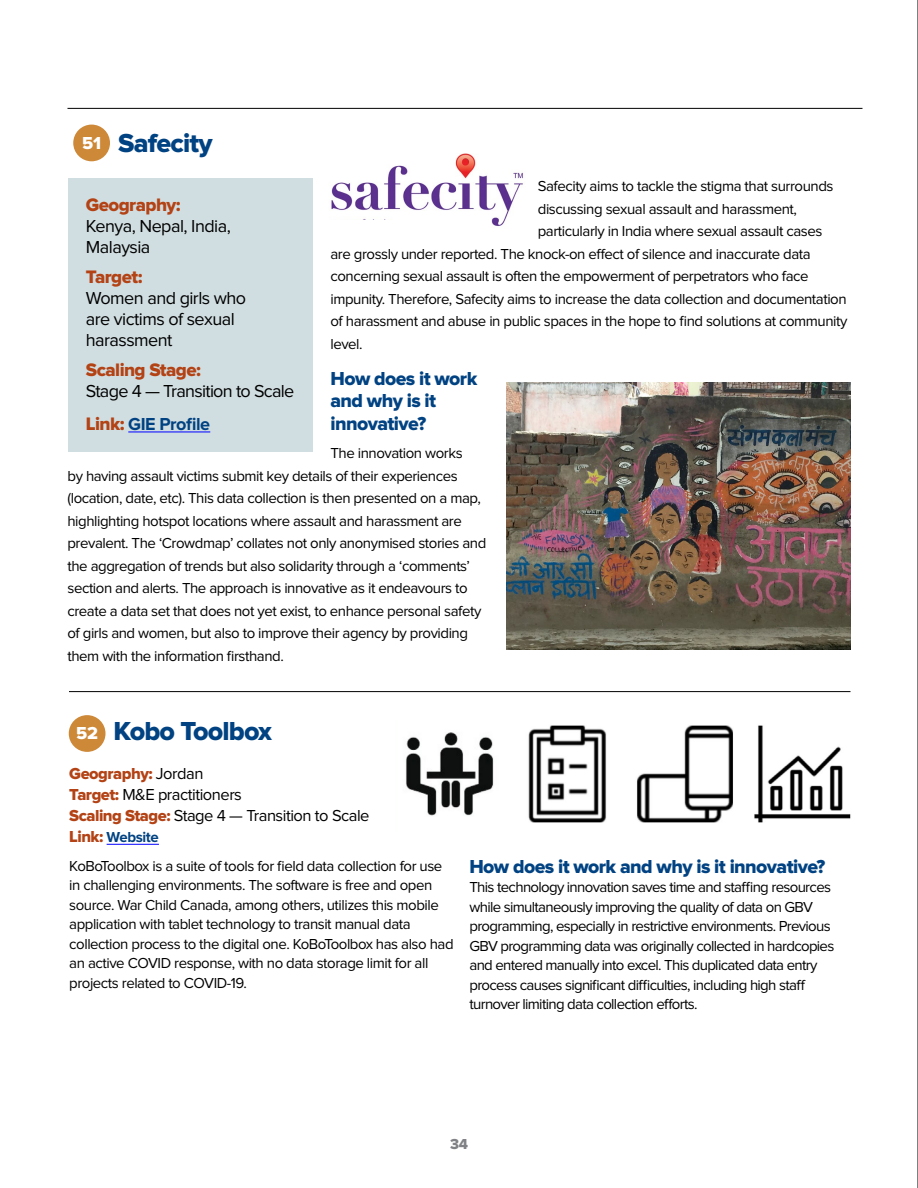
<style>
.page{position:relative;width:918px;height:1188px;background:#fff}
.page>*{position:absolute;margin:0;border:0;box-sizing:border-box;transform-origin:0 0}
.t1{font:27px "Proxima Nova Extrabld";letter-spacing:-.03em;color:#004282}
.t2{font:19.5px/22.5px "Proxima Nova Extrabld";letter-spacing:-.03em;color:#004282}
.t3{font:18.75px "Proxima Nova Extrabld";letter-spacing:-.03em;color:#b34215}
.t4{font:18px/21px "Proxima Nova";letter-spacing:-.03em;color:#000}
.t5{font:16.5px/21px "Proxima Nova";letter-spacing:-.03em;color:#000}
.t6{font:16.5px "Proxima Nova Extrabld";letter-spacing:-.03em;color:#b34215}
.t7{font:15px/19.5px "Proxima Nova";letter-spacing:-.03em;color:#000}
.t8{font:15px "Proxima Nova Extrabld";color:#808285}
.s1{font-size:18px;color:#fff}
.s2{font-family:"Proxima Nova Extrabld";font-size:18.75px;color:#b34215}
.s3{font-weight:700;color:#004282}
.s4{font-family:"Proxima Nova";color:#000}
.s5{font-family:"Proxima Nova Extrabld";color:#b34215}
.s6{font-family:"Proxima Nova Extrabld";font-size:16.5px;color:#b34215}
</style>
<div class="page">
<hr style="left:69px;top:691px;width:781px;height:1px;background:#000">
<div style="left:68px;top:178px;width:244px;height:274px;background:#d1dee1"></div>
<hr style="left:128px;top:432px;width:82px;height:1px;background:#00f">
<div style="left:73px;top:125px;width:37px;height:36px;background:#cd8838;border-radius:50%"></div>
<img style="left:506px;top:382px;width:344px;height:267px">
<img style="left:331px;top:153px;width:192px;height:73px">
<div style="left:319px;top:220px;width:90px;height:18px;background:#fff"></div>
<hr style="left:107px;top:844px;width:52px;height:1px;background:#00f">
<div style="left:69px;top:715px;width:37px;height:37px;background:#cd8838;border-radius:50%"></div>
<img style="left:405px;top:725px;width:446px;height:98px">
<hr style="left:68px;top:108px;width:794px;height:1px;background:#000">
<hr style="left:917px;top:0;width:1px;height:1188px;background:#000">
<h1 class="t1" style="left:82px;top:131px;width:132px"><span class="s1">51</span> Safecity</h1>
<p class="t7" style="left:538px;top:177px;width:297px">Safecity aims to tackle the stigma that surrounds</p>
<p class="t7" style="left:538px;top:200px;width:261px">discussing sexual assault and harassment,</p>
<p class="t7" style="left:538px;top:222px;width:286px">particularly in India where sexual assault cases</p>
<p class="t7" style="left:330px;top:245px;width:482px">are grossly under reported. The knock-on effect of silence and inaccurate data</p>
<p class="t7" style="left:330px;top:267px;width:480px">concerning sexual assault is often the empowerment of perpetrators who face</p>
<p class="t7" style="left:330px;top:290px;width:518px">impunity. Therefore, Safecity aims to increase the data collection and documentation</p>
<p class="t7" style="left:330px;top:312px;width:519px">of harassment and abuse in public spaces in the hope to find solutions at community</p>
<p class="t7" style="left:330px;top:335px;width:34px">level.</p>
<h2 class="t2" style="left:330px;top:368px;width:148px">How does it work and why is it innovative?</h2>
<p class="t7" style="left:67px;top:443px;width:420px;line-height:22.5px;text-indent:263px">The innovation works<br>by having assault victims submit key details of their experiences (location, date, etc). This data collection is then presented on a map, highlighting hotspot locations where assault and harassment are prevalent. The ‘Crowdmap’ collates not only anonymised stories and the aggregation of trends but also solidarity through a ‘comments’ section and alerts. The approach is innovative as it endeavours to create a data set that does not yet exist, to enhance personal safety of girls and women, but also to improve their agency by providing them with the information firsthand.</p>
<p class="t3" style="left:86px;top:196px;width:96px">Geography:</p>
<p class="t4" style="left:86px;top:216px;width:146px">Kenya, Nepal, India,<br>Malaysia</p>
<p class="t3" style="left:86px;top:268px;width:58px">Target:</p>
<p class="t4" style="left:86px;top:288px;width:162px">Women and girls who are victims of sexual harassment</p>
<p class="t3" style="left:86px;top:361px;width:117px">Scaling Stage:</p>
<p class="t4" style="left:86px;top:375px;width:210px;line-height:33px">Stage 4 — Transition to Scale<br><span class="s2">Link:</span> <span class="s3">GIE Profile</span></p>
<h1 class="t1" style="left:76px;top:719px;width:197px"><span class="s1">52</span> Kobo Toolbox</h1>
<p class="t6" style="left:69px;top:766px;width:136px">Geography: <span class="s4">Jordan</span></p>
<p class="t5" style="left:69px;top:785px;width:302px"><span class="s5">Target:</span> M&amp;E practitioners<br><span class="s5">Scaling Stage:</span> Stage 4 — Transition to Scale</p>
<p class="t7" style="left:69px;top:824px;width:375px;line-height:28.5px"><span class="s6">Link:</span> <span class="s3">Website<br></span>KoBoToolbox is a suite of tools for field data collection for use</p>
<p class="t7" style="left:69px;top:876px;width:386px">in challenging environments. The software is free and open source. War Child Canada, among others, utilizes this mobile application with tablet technology to transit manual data collection process to the digital one. KoBoToolbox has also had an active COVID response, with no data storage limit for all projects related to COVID-19.</p>
<h2 class="t2" style="left:469px;top:856px;width:357px">How does it work and why is it innovative?</h2>
<p class="t7" style="left:469px;top:878px;width:366px">This technology innovation saves time and staffing resources while simultaneously improving the quality of data on GBV programming, especially in restrictive environments. Previous GBV programming data was originally collected in hardcopies and entered manually into excel. This duplicated data entry process causes significant difficulties, including high staff turnover limiting data collection efforts.</p>
<p class="t8" style="left:450px;top:1138px;width:19px">34</p>
</div>
